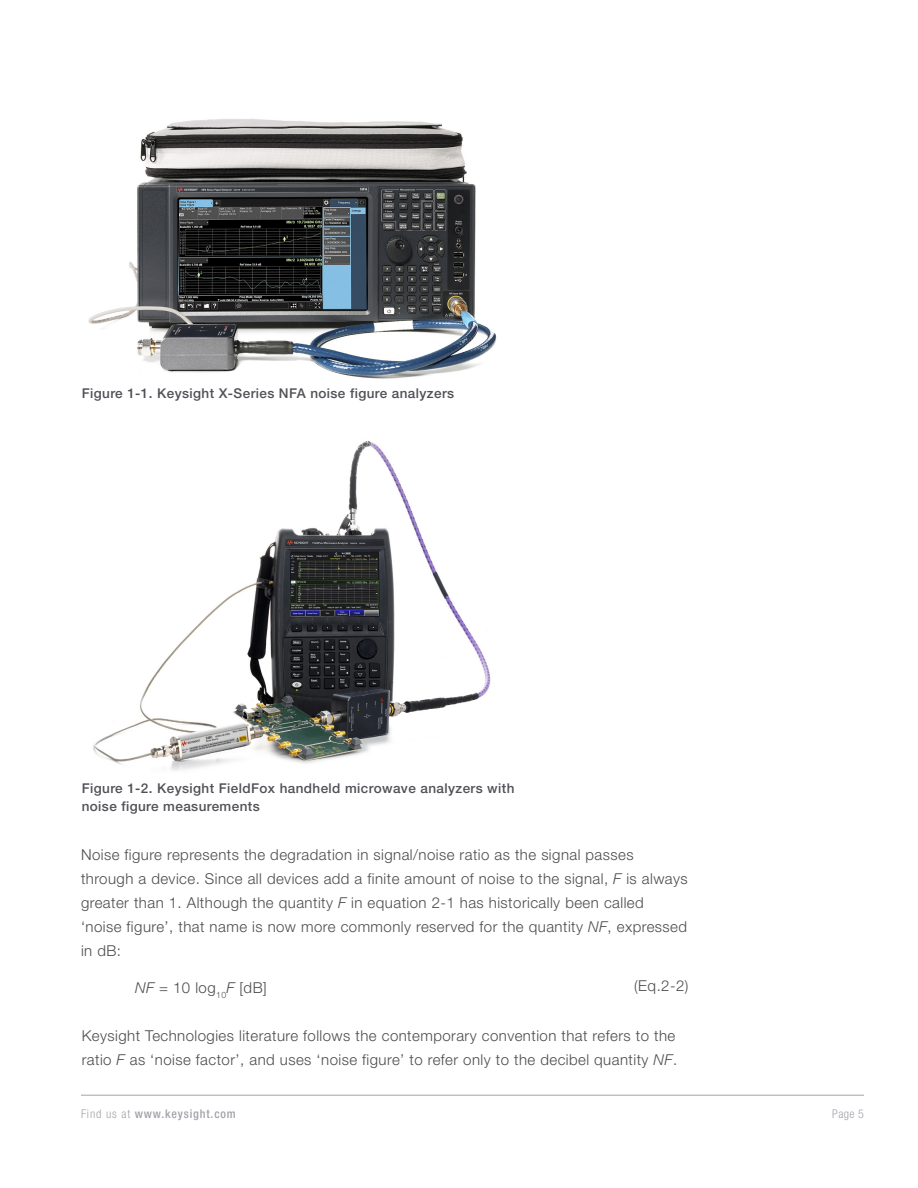
<style>
.page{position:relative;width:918px;height:1188px;background:#fff}
.page>*{position:absolute;margin:0;border:0;box-sizing:border-box;transform-origin:0 0}
.KT_-_Body_Text{font:300 15px/24px "Helvetica Neue LT Std";letter-spacing:.03em;color:#4b4c4d}
.KT_-_Figure_Captions{font:500 13.5px/18px "Helvetica Neue LT Std";letter-spacing:.03em;color:#524f56}
.t1{font:500 condensed 12px "Helvetica Neue LT Std";letter-spacing:.07em;color:#a4a1a9}
.t2{font:300 condensed 12px "Helvetica Neue LT Std";color:#a4a1a9}
.s1{font-style:italic}
.s2{font-weight:300}
</style>
<div class="page">
<hr style="left:81px;top:1095px;width:783px;height:1px;background:#a4a1a9">
<img style="left:88px;top:119px;width:409px;height:260px">
<img style="left:93px;top:440px;width:398px;height:331px">
<p class="KT_-_Figure_Captions" style="left:82px;top:384px;width:374px">Figure 1-1. Keysight X-Series NFA noise figure analyzers</p>
<p class="KT_-_Figure_Captions" style="left:82px;top:779px;width:434px">Figure 1-2. Keysight FieldFox handheld microwave analyzers with noise figure measurements</p>
<p class="KT_-_Body_Text" style="left:81px;top:842px;width:608px">Noise figure represents the degradation in signal/noise ratio as the signal passes through a device. Since all devices add a finite amount of noise to the signal, <span class="s1">F</span> is always greater than 1. Although the quantity <span class="s1">F</span> in equation 2-1 has historically been called ‘noise figure’, that name is now more commonly reserved for the quantity <span class="s1">NF</span>, expressed in dB:</p>
<p class="KT_-_Body_Text" style="left:135px;top:975px;width:133px"><span class="s1">NF</span> = 10 log<sub>10</sub><span class="s1">F</span> [dB]</p>
<p class="KT_-_Body_Text" style="left:634px;top:974px;width:56px">(Eq.2-2)</p>
<p class="KT_-_Body_Text" style="left:82px;top:1024px;width:597px">Keysight Technologies literature follows the contemporary convention that refers to the ratio <span class="s1">F</span> as ‘noise factor’, and uses ‘noise figure’ to refer only to the decibel quantity <span class="s1">NF</span>.</p>
<p class="t1" style="left:81px;top:1106px;width:156px"><span class="s2">Find us at</span> www.keysight.com</p>
<p class="t2" style="left:832px;top:1107px;width:33px">Page 5</p>
</div>
